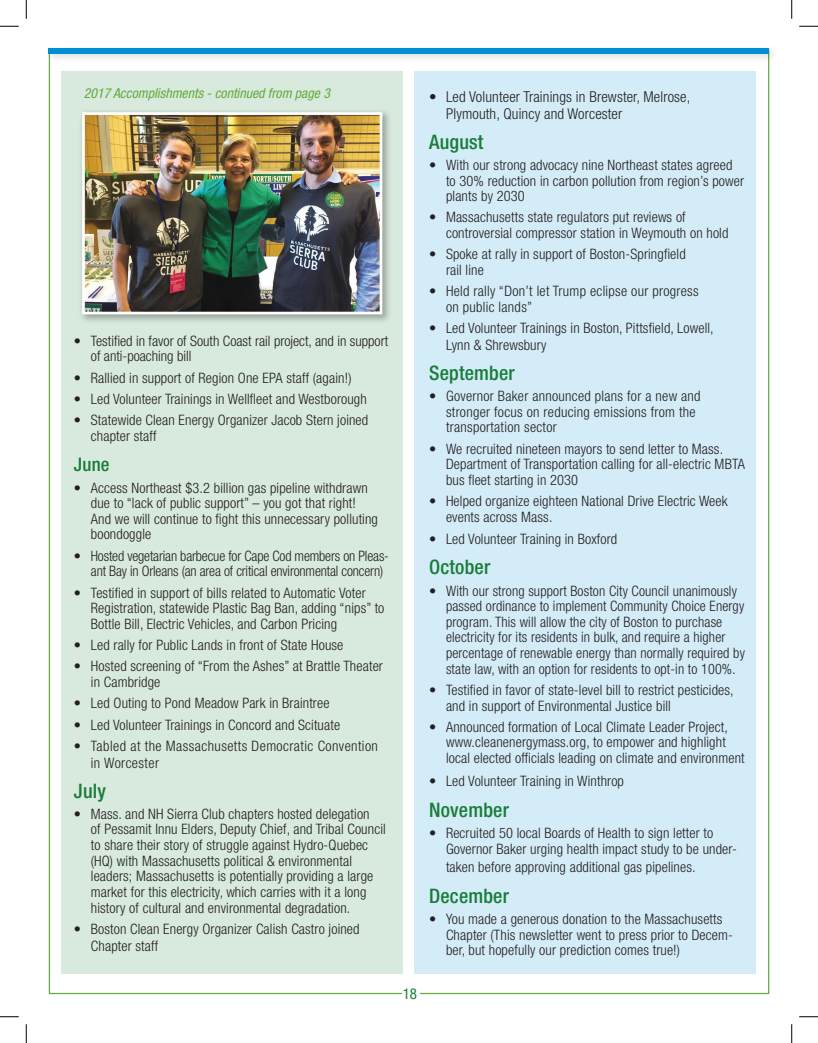
<style>
.page{position:relative;width:818px;height:1043px;background:#fff}
.page>*{position:absolute;margin:0;border:0;box-sizing:border-box;transform-origin:0 0}
.t1{font:500 condensed 20px "Helvetica Neue";letter-spacing:.01em;color:#187d39}
.t2{font:500 condensed 18.75px "Helvetica Neue";color:#187d39}
.t3{font:300 condensed 15px/16.9px "Helvetica Neue";letter-spacing:.01em;color:#231f20}
.t4{font:condensed 15px "Helvetica Neue";color:#187d39}
.t5{font:300 condensed 14.38px/15.6px "Helvetica Neue";letter-spacing:.01em;color:#231f20}
.t6{font:300 condensed 14.38px/15.6px "Helvetica Neue";letter-spacing:-.01em;color:#231f20}
.t7{font:300 condensed 14.38px/16.9px "Helvetica Neue";letter-spacing:.03em;color:#231f20}
.t8{font:italic condensed 13.75px "Helvetica Neue";color:#64ab3e}
</style>
<div class="page">
<div style="left:45px;top:44px;width:733px;height:19px;background:#231f20;opacity:.2"></div>
<div style="left:49px;top:49px;width:720px;height:5px;background:#008fd5"></div>
<div style="left:62px;top:71px;width:341px;height:902px;background:#d8e9dd"></div>
<div style="left:414px;top:71px;width:341px;height:902px;background:#d4ecf7"></div>
<div style="left:78px;top:108px;width:314px;height:216px;background:#231f20;opacity:.35"></div>
<img style="left:86px;top:116px;width:292px;height:194px">
<div style="left:82px;top:112px;width:300px;height:202px;border:3px solid #fff"></div>
<svg style="left:0;top:25px;width:19px;height:2px"></svg>
<svg style="left:799px;top:25px;width:19px;height:2px"></svg>
<svg style="left:0;top:1016px;width:19px;height:1px"></svg>
<svg style="left:799px;top:1016px;width:19px;height:1px"></svg>
<svg style="left:25px;top:0;width:2px;height:19px"></svg>
<svg style="left:25px;top:1024px;width:2px;height:18px"></svg>
<svg style="left:791px;top:0;width:1px;height:19px"></svg>
<svg style="left:791px;top:1024px;width:1px;height:18px"></svg>
<p class="t8" style="left:84px;top:85px;width:247px">2017 Accomplishments - continued from page 3</p>
<p class="t5" style="left:91px;top:332px;width:299px;text-indent:-17px">• Testified in favor of South Coast rail project, and in support of anti-poaching bill</p>
<p class="t5" style="left:74px;top:369px;width:279px">• Rallied in support of Region One EPA staff (again!)</p>
<p class="t5" style="left:74px;top:391px;width:294px">• Led Volunteer Trainings in Wellfleet and Westborough</p>
<p class="t5" style="left:91px;top:412px;width:279px;line-height:16.2px;text-indent:-17px">• Statewide Clean Energy Organizer Jacob Stern joined chapter staff</p>
<p class="t2" style="left:74px;top:453px;width:37px">June</p>
<p class="t5" style="left:91px;top:479px;width:288px;text-indent:-17px">• Access Northeast $3.2 billion gas pipeline withdrawn due to “lack of public support” – you got that right!<br>And we will continue to fight this unnecessary polluting boondoggle</p>
<p class="t6" style="left:91px;top:547px;width:299px;text-indent:-17px">• Hosted vegetarian barbecue for Cape Cod members on Pleas&shy;ant Bay in Orleans (an area of critical environmental concern)</p>
<p class="t5" style="left:91px;top:584px;width:295px;text-indent:-17px">• Testified in support of bills related to Automatic Voter<br>Registration, statewide Plastic Bag Ban, adding “nips” to<br>Bottle Bill, Electric Vehicles, and Carbon Pricing</p>
<p class="t5" style="left:74px;top:637px;width:271px">• Led rally for Public Lands in front of State House</p>
<p class="t5" style="left:91px;top:658px;width:293px;text-indent:-17px">• Hosted screening of “From the Ashes” at Brattle Theater in Cambridge</p>
<p class="t5" style="left:74px;top:695px;width:257px">• Led Outing to Pond Meadow Park in Braintree</p>
<p class="t5" style="left:74px;top:716px;width:268px">• Led Volunteer Trainings in Concord and Scituate</p>
<p class="t7" style="left:91px;top:737px;width:288px;text-indent:-17px">• Tabled at the Massachusetts Democratic Convention in Worcester</p>
<p class="t1" style="left:74px;top:778px;width:34px">July</p>
<p class="t5" style="left:91px;top:805px;width:296px;text-indent:-17px">• Mass. and NH Sierra Club chapters hosted delegation<br>of Pessamit Innu Elders, Deputy Chief, and Tribal Council to share their story of struggle against Hydro-Quebec (HQ) with Massachusetts political &amp; environmental leaders; Massachusetts is potentially providing a large market for this electricity, which carries with it a long history of cultural and environmental degradation.</p>
<p class="t5" style="left:91px;top:920px;width:270px;line-height:16.9px;text-indent:-17px">• Boston Clean Energy Organizer Calish Castro joined<br>Chapter staff</p>
<p class="t4" style="left:402px;top:984px;width:16px">18</p>
<p class="t3" style="left:446px;top:88px;width:246px;text-indent:-17px">• Led Volunteer Trainings in Brewster, Melrose,<br>Plymouth, Quincy and Worcester</p>
<p class="t1" style="left:429px;top:130px;width:56px">August</p>
<p class="t5" style="left:446px;top:157px;width:299px;text-indent:-17px">• With our strong advocacy nine Northeast states agreed to 30% reduction in carbon pollution from region’s power plants by 2030</p>
<p class="t5" style="left:446px;top:209px;width:284px;text-indent:-17px">• Massachusetts state regulators put reviews of controversial compressor station in Weymouth on hold</p>
<p class="t5" style="left:446px;top:246px;width:241px;text-indent:-17px">• Spoke at rally in support of Boston-Springfield rail line</p>
<p class="t5" style="left:446px;top:283px;width:254px;text-indent:-17px">• Held rally “Don’t let Trump eclipse our progress on public lands”</p>
<p class="t5" style="left:446px;top:319px;width:269px;line-height:16.9px;text-indent:-17px">• Led Volunteer Trainings in Boston, Pittsfield, Lowell,<br>Lynn &amp; Shrewsbury</p>
<p class="t1" style="left:429px;top:361px;width:87px">September</p>
<p class="t5" style="left:446px;top:388px;width:256px;text-indent:-17px">• Governor Baker announced plans for a new and stronger focus on reducing emissions from the transportation sector</p>
<p class="t5" style="left:446px;top:440px;width:300px;text-indent:-17px">• We recruited nineteen mayors to send letter to Mass.<br>Department of Transportation calling for all-electric MBTA bus fleet starting in 2030</p>
<p class="t5" style="left:446px;top:493px;width:283px;text-indent:-17px">• Helped organize eighteen National Drive Electric Week events across Mass.</p>
<p class="t5" style="left:429px;top:531px;width:190px">• Led Volunteer Training in Boxford</p>
<p class="t1" style="left:429px;top:555px;width:63px">October</p>
<p class="t5" style="left:446px;top:582px;width:300px;text-indent:-17px">• With our strong support Boston City Council unanimously passed ordinance to implement Community Choice Energy program. This will allow the city of Boston to purchase electricity for its residents in bulk, and require a higher percentage of renewable energy than normally required by state law, with an option for residents to opt-in to 100%.</p>
<p class="t5" style="left:446px;top:682px;width:289px;text-indent:-17px">• Testified in favor of state-level bill to restrict pesticides, and in support of Environmental Justice bill</p>
<p class="t5" style="left:446px;top:719px;width:300px;text-indent:-17px">• Announced formation of Local Climate Leader Project, www.cleanenergymass.org, to empower and highlight local elected officials leading on climate and environment</p>
<p class="t5" style="left:429px;top:772px;width:196px">• Led Volunteer Training in Winthrop</p>
<p class="t1" style="left:429px;top:797px;width:81px">November</p>
<p class="t5" style="left:446px;top:825px;width:292px;text-indent:-17px">• Recruited 50 local Boards of Health to sign letter to<br>Governor Baker urging health impact study to be under-</p>
<p class="t5" style="left:446px;top:858px;width:251px">taken before approving additional gas pipelines.</p>
<p class="t1" style="left:429px;top:883px;width:81px">December</p>
<p class="t5" style="left:446px;top:910px;width:288px;text-indent:-17px">• You made a generous donation to the Massachusetts<br>Chapter (This newsletter went to press prior to Decem&shy;ber, but hopefully our prediction comes true!)</p>
</div>
